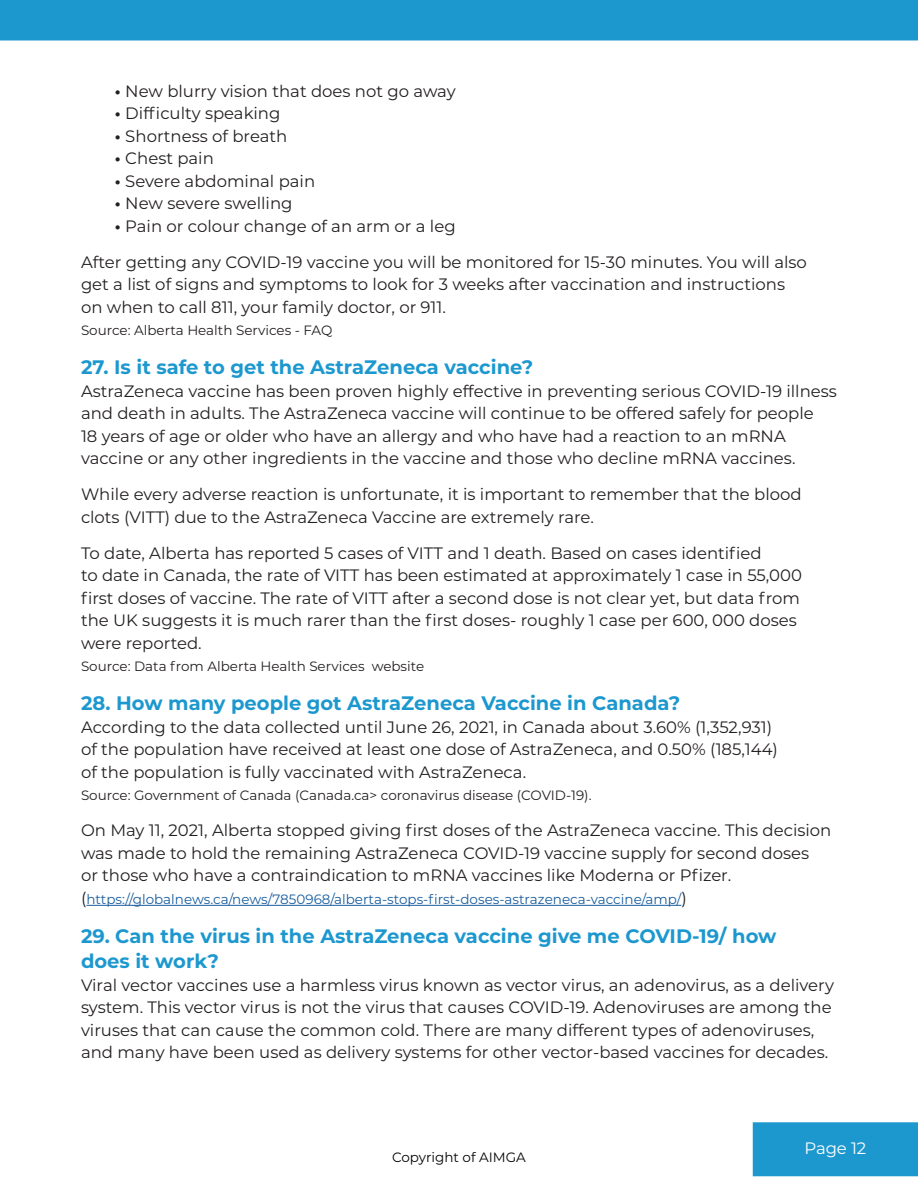
<style>
.page{position:relative;width:918px;height:1188px;background:#fff}
.page>*{position:absolute;margin:0;border:0;box-sizing:border-box;transform-origin:0 0}
.t1{font:700 19.5px/25.5px "Montserrat";color:#1d98cf}
.t2{font:16.5px/22.5px "Montserrat";color:#231f20}
.t3{font:16.5px "Montserrat";letter-spacing:-.01em;color:#fff}
.t4{font:13.5px "Montserrat";color:#231f20}
.t5{font:13.5px "Montserrat";color:#175d9e}
.t6{font:13.5px "Montserrat";color:#040503}
.s1{font-weight:700}
.s2{font-size:16.5px;color:#231f20}
</style>
<div class="page">
<div style="left:753px;top:1122px;width:165px;height:54px;background:#1d98cf"></div>
<div style="left:0;top:0;width:918px;height:40px;background:#1d98cf"></div>
<hr style="left:86px;top:905px;width:595px;height:1px;background:#175d9e">
<p class="t2" style="left:115px;top:79px;width:343px"><span class="s1">•</span> New blurry vision that does not go away</p>
<p class="t2" style="left:115px;top:102px;width:167px"><span class="s1">•</span> Difficulty speaking</p>
<p class="t2" style="left:115px;top:124px;width:174px"><span class="s1">•</span> Shortness of breath</p>
<p class="t2" style="left:115px;top:147px;width:101px"><span class="s1">•</span> Chest pain</p>
<p class="t2" style="left:115px;top:169px;width:202px"><span class="s1">•</span> Severe abdominal pain</p>
<p class="t2" style="left:115px;top:192px;width:179px"><span class="s1">•</span> New severe swelling</p>
<p class="t2" style="left:115px;top:214px;width:342px"><span class="s1">•</span> Pain or colour change of an arm or a leg</p>
<p class="t2" style="left:81px;top:250px;width:727px">After getting any COVID-19 vaccine you will be monitored for 15-30 minutes. You will also get a list of signs and symptoms to look for 3 weeks after vaccination and instructions on when to call 811, your family doctor, or 911.</p>
<p class="t4" style="left:81px;top:321px;width:253px">Source: Alberta Health Services - FAQ</p>
<p class="t1" style="left:81px;top:354px;width:454px">27. Is it safe to get the AstraZeneca vaccine?</p>
<p class="t2" style="left:81px;top:379px;width:758px">AstraZeneca vaccine has been proven highly effective in preventing serious COVID-19 illness and death in adults. The AstraZeneca vaccine will continue to be offered safely for people<br>18 years of age or older who have an allergy and who have had a reaction to an mRNA vaccine or any other ingredients in the vaccine and those who decline mRNA vaccines.</p>
<p class="t2" style="left:81px;top:483px;width:722px">While every adverse reaction is unfortunate, it is important to remember that the blood clots (VITT) due to the AstraZeneca Vaccine are extremely rare.</p>
<p class="t2" style="left:81px;top:541px;width:723px">To date, Alberta has reported 5 cases of VITT and 1 death. Based on cases identified<br>to date in Canada, the rate of VITT has been estimated at approximately 1 case in 55,000 first doses of vaccine. The rate of VITT after a second dose is not clear yet, but data from the UK suggests it is much rarer than the first doses- roughly 1 case per 600, 000 doses were reported.</p>
<p class="t4" style="left:81px;top:657px;width:345px">Source: Data from Alberta Health Services website</p>
<p class="t1" style="left:81px;top:690px;width:601px">28. How many people got AstraZeneca Vaccine in Canada?</p>
<p class="t2" style="left:81px;top:715px;width:699px">According to the data collected until June 26, 2021, in Canada about 3.60% (1,352,931) of the population have received at least one dose of AstraZeneca, and 0.50% (185,144) of the population is fully vaccinated with AstraZeneca.</p>
<p class="t4" style="left:81px;top:786px;width:512px">Source: Government of Canada (Canada.ca&gt; coronavirus disease (COVID-19).</p>
<p class="t2" style="left:81px;top:819px;width:752px">On May 11, 2021, Alberta stopped giving first doses of the AstraZeneca vaccine. This decision was made to hold the remaining AstraZeneca COVID-19 vaccine supply for second doses<br>or those who have a contraindication to mRNA vaccines like Moderna or Pfizer.</p>
<p class="t5" style="left:81px;top:890px;width:607px"><span class="s2">(</span>https://globalnews.ca/news/7850968/alberta-stops-first-doses-astrazeneca-vaccine/amp/<span class="s2">)</span></p>
<p class="t1" style="left:81px;top:922px;width:697px">29. Can the virus in the AstraZeneca vaccine give me COVID-19/ how does it work?</p>
<p class="t2" style="left:81px;top:973px;width:755px">Viral vector vaccines use a harmless virus known as vector virus, an adenovirus, as a delivery system. This vector virus is not the virus that causes COVID-19. Adenoviruses are among the viruses that can cause the common cold. There are many different types of adenoviruses, and many have been used as delivery systems for other vector-based vaccines for decades.</p>
<p class="t6" style="left:392px;top:1148px;width:135px">Copyright of AIMGA</p>
<p class="t3" style="left:804px;top:1137px;width:63px">Page 12</p>
</div>
